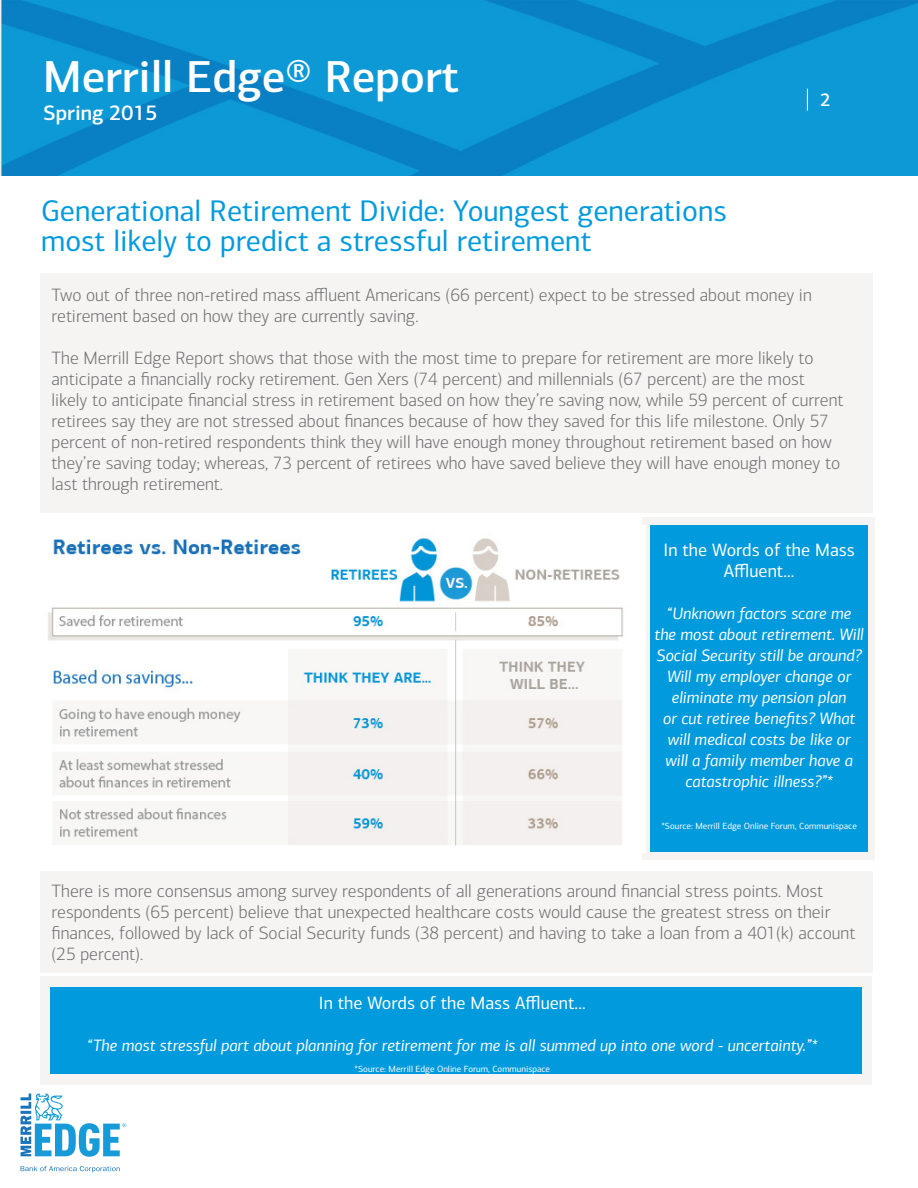
<style>
.page{position:relative;width:918px;height:1188px;background:#fff}
.page>*{position:absolute;margin:0;border:0;box-sizing:border-box;transform-origin:0 0}
.t1{font:500 45px "Connections";color:#fff}
.t2{font:30px/30px "Connections";color:#009add}
.t3{font:500 21px "Connections";color:#fff}
.t4{font:500 18.15px "Connections";color:#fff}
.t5{font:300 18px/21px "Connections";color:#6d6e70}
.t6{font:18px/21px "Connections";color:#fff;text-align:center}
.t7{font:italic 16.5px/21px "Connections";color:#fff;text-align:center}
.t8{font:9px "Connections";color:#fff}
</style>
<div class="page">
<img style="left:0;top:0;width:918px;height:176px">
<svg style="left:807px;top:89px;width:1px;height:22px"></svg>
<svg style="left:21px;top:1166px;width:99px;height:6px"></svg>
<svg style="left:21px;top:1094px;width:105px;height:63px"></svg>
<div style="left:40px;top:274px;width:832px;height:239px;background:#f6f4f3"></div>
<div style="left:40px;top:871px;width:832px;height:102px;background:#f6f4f3"></div>
<div style="left:643px;top:518px;width:232px;height:342px;background:#f6f4f3"></div>
<div style="left:650px;top:525px;width:217px;height:327px;background:#009add"></div>
<div style="left:40px;top:976px;width:831px;height:108px;background:#f6f4f3"></div>
<div style="left:50px;top:987px;width:811px;height:87px;background:#009add"></div>
<img style="left:48px;top:526px;width:597px;height:326px">
<h1 class="t1" style="left:43px;top:50px;width:417px">Merrill Edge® Report</h1>
<p class="t3" style="left:43px;top:101px;width:116px">Spring 2015</p>
<p class="t4" style="left:821px;top:89px;width:12px">2</p>
<p class="t2" style="left:41px;top:196px;width:687px">Generational Retirement Divide: Youngest generations most likely to predict a stressful retirement</p>
<p class="t5" style="left:52px;top:284px;width:762px">Two out of three non-retired mass affluent Americans (66 percent) expect to be stressed about money in retirement based on how they are currently saving.</p>
<p class="t5" style="left:52px;top:347px;width:793px">The Merrill Edge Report shows that those with the most time to prepare for retirement are more likely to anticipate a financially rocky retirement. Gen Xers (74 percent) and millennials (67 percent) are the most likely to anticipate financial stress in retirement based on how they’re saving now, while 59 percent of current retirees say they are not stressed about finances because of how they saved for this life milestone. Only 57 percent of non-retired respondents think they will have enough money throughout retirement based on how they’re saving today; whereas, 73 percent of retirees who have saved believe they will have enough money to last through retirement.</p>
<p class="t6" style="left:664px;top:539px;width:193px">In the Words of the Mass<br>Affluent...</p>
<p class="t7" style="left:655px;top:603px;width:211px">“Unknown factors scare me the most about retirement. Will<br>Social Security still be around?<br>Will my employer change or eliminate my pension plan<br>or cut retiree benefits? What will medical costs be like or will a family member have a catastrophic illness?”*</p>
<p class="t8" style="left:661px;top:820px;width:197px">*Source: Merrill Edge Online Forum, Communispace</p>
<p class="t5" style="left:52px;top:881px;width:805px">There is more consensus among survey respondents of all generations around financial stress points. Most respondents (65 percent) believe that unexpected healthcare costs would cause the greatest stress on their finances, followed by lack of Social Security funds (38 percent) and having to take a loan from a 401(k) account (25 percent).</p>
<p class="t6" style="left:319px;top:993px;width:268px">In the Words of the Mass Affluent...</p>
<p class="t7" style="left:87px;top:1035px;width:732px">“The most stressful part about planning for retirement for me is all summed up into one word - uncertainty.”*</p>
<p class="t8" style="left:355px;top:1064px;width:197px">*Source: Merrill Edge Online Forum, Communispace</p>
</div>
